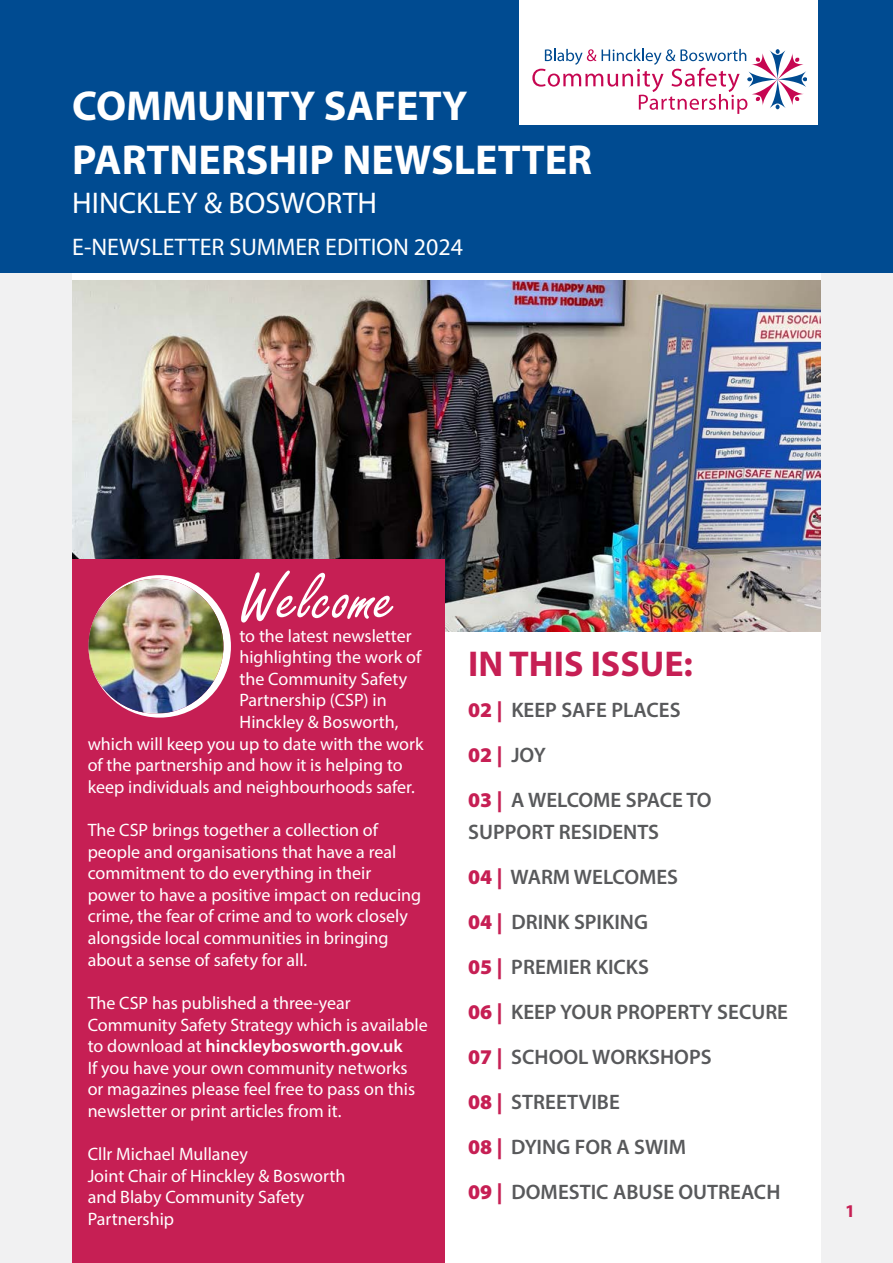
<style>
.page{position:relative;width:893px;height:1263px;background:#f1f1f2}
.page>*{position:absolute;margin:0;border:0;box-sizing:border-box;transform-origin:0 0}
.Paragraph{font:72px "Freestyle Script";color:#fff}
.Headline_1{font:700 42px "Myriad Pro";color:#fff}
.t1{font:700 36px "Myriad Pro";color:#c61f54}
.Headline_1-2{font:30px "Myriad Pro";color:#fff}
.t2{font:24px "Myriad Pro";color:#fff}
.t3{font:600 21px/45px "Myriad Pro";color:#58595b}
.Paragraph-2{font:18px/21.6px "Myriad Pro";color:#fff}
.t4{font:700 18px "Myriad Pro";color:#c61f54}
.s1{font-weight:600}
.s2{font-weight:900;color:#c61f54}
</style>
<div class="page">
<div style="left:72px;top:0;width:749px;height:1263px;background:#fff"></div>
<img style="left:72px;top:281px;width:749px;height:350px">
<div style="left:0;top:0;width:893px;height:272px;background:#004b91"></div>
<div style="left:72px;top:559px;width:373px;height:704px;background:#c61f54"></div>
<div style="left:519px;top:0;width:298px;height:125px;background:#fff"></div>
<svg style="left:88px;top:575px;width:143px;height:143px;background:#f6e8eb"></svg>
<img style="left:88px;top:579px;width:135px;height:135px;border-radius:67px">
<svg style="left:533px;top:49px;width:274px;height:65px"></svg>
<h1 class="Headline_1" style="left:72px;top:82px;width:397px">COMMUNITY SAFETY</h1>
<h1 class="Headline_1" style="left:72px;top:136px;width:521px">PARTNERSHIP NEWSLETTER</h1>
<h1 class="Headline_1-2" style="left:72px;top:184px;width:306px">HINCKLEY &amp; BOSWORTH</h1>
<p class="t2" style="left:72px;top:233px;width:392px">E-NEWSLETTER SUMMER EDITION 2024</p>
<p class="Paragraph" style="left:239px;top:559px;width:158px">Welcome</p>
<p class="Paragraph-2" style="left:239px;top:624px;width:174px">to the latest newsletter</p>
<p class="Paragraph-2" style="left:239px;top:646px;width:183px">highlighting the work of</p>
<p class="Paragraph-2" style="left:239px;top:668px;width:169px">the Community Safety</p>
<p class="Paragraph-2" style="left:239px;top:689px;width:149px">Partnership (CSP) in</p>
<p class="Paragraph-2" style="left:239px;top:711px;width:160px">Hinckley &amp; Bosworth,</p>
<p class="Paragraph-2" style="left:88px;top:732px;width:337px">which will keep you up to date with the work</p>
<p class="Paragraph-2" style="left:88px;top:754px;width:317px">of the partnership and how it is helping to</p>
<p class="Paragraph-2" style="left:88px;top:776px;width:329px">keep individuals and neighbourhoods safer.</p>
<p class="Paragraph-2" style="left:88px;top:819px;width:335px">The CSP brings together a collection of people and organisations that have a real commitment to do everything in their power to have a positive impact on reducing crime, the fear of crime and to work closely alongside local communities in bringing about a sense of safety for all.</p>
<p class="Paragraph-2" style="left:88px;top:992px;width:342px">The CSP has published a three-year<br>Community Safety Strategy which is available to download at <span class="s1">hinckleybosworth.gov.uk</span></p>
<p class="Paragraph-2" style="left:88px;top:1056px;width:329px">If you have your own community networks or magazines please feel free to pass on this newsletter or print articles from it.</p>
<p class="Paragraph-2" style="left:88px;top:1143px;width:162px">Cllr Michael Mullaney</p>
<p class="Paragraph-2" style="left:88px;top:1164px;width:259px">Joint Chair of Hinckley &amp; Bosworth</p>
<p class="Paragraph-2" style="left:88px;top:1186px;width:218px">and Blaby Community Safety</p>
<p class="Paragraph-2" style="left:88px;top:1208px;width:88px">Partnership</p>
<h2 class="t1" style="left:468px;top:644px;width:226px">IN THIS ISSUE:</h2>
<p class="t3" style="left:468px;top:687px;width:245px"><span class="s2">02 |</span> KEEP SAFE PLACES<br><span class="s2">02 |</span> JOY<br><span class="s2">03 |</span> A WELCOME SPACE TO</p>
<p class="t3" style="left:468px;top:808px;width:321px">SUPPORT RESIDENTS<br><span class="s2">04 |</span> WARM WELCOMES<br><span class="s2">04 |</span> DRINK SPIKING<br><span class="s2">05 |</span> PREMIER KICKS<br><span class="s2">06 |</span> KEEP YOUR PROPERTY SECURE<br><span class="s2">07 |</span> SCHOOL WORKSHOPS<br><span class="s2">08 |</span> STREETVIBE<br><span class="s2">08 |</span> DYING FOR A SWIM<br><span class="s2">09 |</span> DOMESTIC ABUSE OUTREACH</p>
<p class="t4" style="left:845px;top:1201px;width:11px">1</p>
</div>
